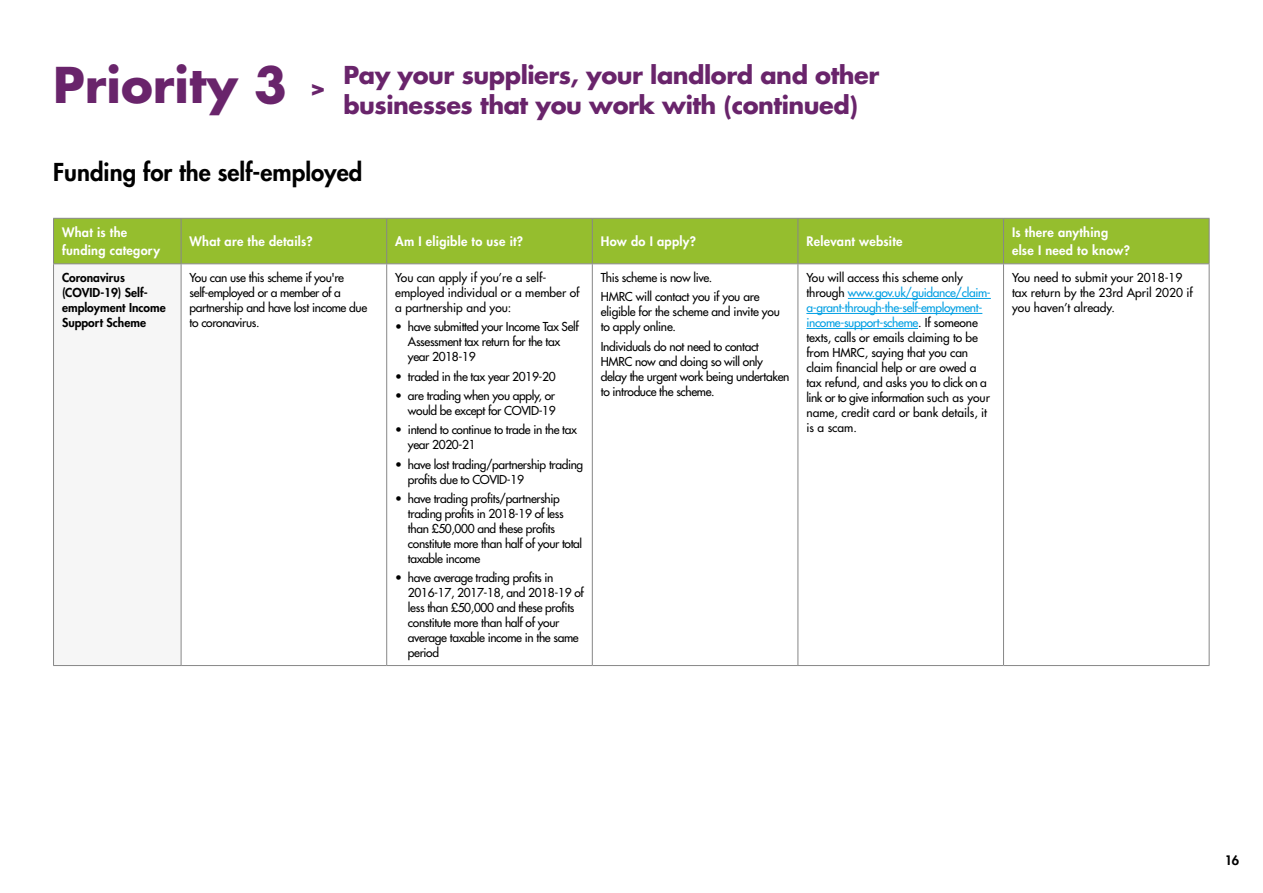
<style>
.page{position:relative;width:1263px;height:893px;background:#fff}
.page>*{position:absolute;margin:0;border:0;box-sizing:border-box;transform-origin:0 0}
.t1{font:700 48px "Futura Std";color:#69246b}
.t2{font:700 24px/30px "Futura Std";letter-spacing:-.02em;color:#69246b}
.t3{font:800 24px "Futura Std";color:#000}
.t4{font:800 12.75px/18px "Futura Std";letter-spacing:.02em;color:#fff}
.t5{font:800 12.75px "Futura Std";color:#000}
.t6{font:500 12px/15px "Futura Std";letter-spacing:-.03em;color:#000}
.t7{font:500 12px/15px "Futura Std";letter-spacing:-.01em;color:#000}
.t8{font:500 12px/15px "Futura Std";color:#000}
.t9{font:800 12px/15px "Futura Std";color:#000}
.s1{color:#009fe3}
</style>
<div class="page">
<div style="left:54px;top:219px;width:1155px;height:44px;background:#95be2e"></div>
<div style="left:54px;top:264px;width:127px;height:401px;background:#f6f6f6"></div>
<svg style="left:182px;top:264px;width:1027px;height:401px"></svg>
<hr style="left:53px;top:218px;width:128px;height:1px;background:#878787">
<hr style="left:53px;top:219px;width:1px;height:44px;background:#878787">
<hr style="left:181px;top:218px;width:206px;height:1px;background:#878787">
<hr style="left:181px;top:219px;width:1px;height:44px;background:#878787">
<hr style="left:387px;top:218px;width:205px;height:1px;background:#878787">
<hr style="left:386px;top:219px;width:1px;height:44px;background:#878787">
<hr style="left:592px;top:218px;width:206px;height:1px;background:#878787">
<hr style="left:592px;top:219px;width:1px;height:44px;background:#878787">
<hr style="left:798px;top:218px;width:205px;height:1px;background:#878787">
<hr style="left:797px;top:219px;width:1px;height:44px;background:#878787">
<hr style="left:1003px;top:218px;width:206px;height:1px;background:#878787">
<hr style="left:1003px;top:219px;width:1px;height:44px;background:#878787">
<hr style="left:1209px;top:219px;width:1px;height:44px;background:#878787">
<hr style="left:53px;top:263px;width:128px;height:1px;background:#878787">
<hr style="left:53px;top:264px;width:1px;height:401px;background:#878787">
<hr style="left:181px;top:263px;width:206px;height:1px;background:#878787">
<hr style="left:181px;top:264px;width:1px;height:401px;background:#878787">
<hr style="left:387px;top:263px;width:205px;height:1px;background:#878787">
<hr style="left:386px;top:264px;width:1px;height:401px;background:#878787">
<hr style="left:592px;top:263px;width:206px;height:1px;background:#878787">
<hr style="left:592px;top:264px;width:1px;height:401px;background:#878787">
<hr style="left:798px;top:263px;width:205px;height:1px;background:#878787">
<hr style="left:797px;top:264px;width:1px;height:401px;background:#878787">
<hr style="left:1003px;top:263px;width:206px;height:1px;background:#878787">
<hr style="left:1003px;top:264px;width:1px;height:401px;background:#878787">
<hr style="left:1209px;top:264px;width:1px;height:401px;background:#878787">
<hr style="left:53px;top:665px;width:128px;height:1px;background:#878787">
<hr style="left:181px;top:665px;width:206px;height:1px;background:#878787">
<hr style="left:387px;top:665px;width:205px;height:1px;background:#878787">
<hr style="left:592px;top:665px;width:206px;height:1px;background:#878787">
<hr style="left:798px;top:665px;width:205px;height:1px;background:#878787">
<hr style="left:1003px;top:665px;width:206px;height:1px;background:#878787">
<hr style="left:848px;top:298px;width:143px;height:1px;background:#009fe3">
<hr style="left:806px;top:313px;width:176px;height:1px;background:#009fe3">
<hr style="left:806px;top:328px;width:112px;height:1px;background:#009fe3">
<h1 class="t1" style="left:53px;top:53px;width:275px">Priority 3 <sup>&gt;</sup></h1>
<h2 class="t2" style="left:343px;top:59px;width:537px">Pay your suppliers, your landlord and other businesses that you work with (continued)</h2>
<h2 class="t3" style="left:53px;top:157px;width:311px">Funding for the self-employed</h2>
<p class="t4" style="left:62px;top:224px;width:100px">What is the funding category</p>
<p class="t4" style="left:190px;top:233px;width:125px">What are the details?</p>
<p class="t4" style="left:395px;top:233px;width:129px">Am I eligible to use it?</p>
<p class="t4" style="left:601px;top:233px;width:97px">How do I apply?</p>
<p class="t4" style="left:806px;top:233px;width:98px">Relevant website</p>
<p class="t4" style="left:1012px;top:224px;width:119px">Is there anything else I need to know?</p>
<p class="t9" style="left:62px;top:270px;width:105px">Coronavirus (COVID-19) Self&shy;employment Income<br>Support Scheme</p>
<p class="t6" style="left:190px;top:270px;width:179px">You can use this scheme if you're self-employed or a member of a partnership and have lost income due to coronavirus.</p>
<p class="t8" style="left:395px;top:270px;width:186px">You can apply if you’re a self&shy;employed individual or a member of a partnership and you:</p>
<p class="t6" style="left:601px;top:268px;width:160px;line-height:19.2px">This scheme is now live.<br>HMRC will contact you if you are</p>
<p class="t6" style="left:601px;top:305px;width:180px">eligible for the scheme and invite you to apply online.</p>
<p class="t6" style="left:601px;top:339px;width:190px">Individuals do not need to contact<br>HMRC now and doing so will only delay the urgent work being undertaken to introduce the scheme.</p>
<p class="t7" style="left:806px;top:270px;width:186px">You will access this scheme only through <span class="s1">www.gov.uk/guidance/claim&shy;a-grant-through-the-self-employment&shy;income-support-scheme</span>. If someone texts, calls or emails claiming to be from HMRC, saying that you can claim financial help or are owed a tax refund, and asks you to click on a link or to give information such as your name, credit card or bank details, it is a scam.</p>
<p class="t8" style="left:1012px;top:270px;width:182px">You need to submit your 2018-19 tax return by the 23rd April 2020 if you haven’t already.</p>
<p class="t6" style="left:408px;top:320px;width:172px;text-indent:-13px">• have submitted your Income Tax Self<br>Assessment tax return for the tax year 2018-19</p>
<p class="t6" style="left:395px;top:369px;width:162px">• traded in the tax year 2019-20</p>
<p class="t6" style="left:395px;top:388px;width:162px;text-align:right">• are trading when you apply, or would be except for COVID-19</p>
<p class="t6" style="left:408px;top:422px;width:170px;text-indent:-13px">• intend to continue to trade in the tax year 2020-21</p>
<p class="t6" style="left:408px;top:457px;width:177px;text-indent:-13px">• have lost trading/partnership trading profits due to COVID-19</p>
<p class="t6" style="left:408px;top:491px;width:176px;text-indent:-13px">• have trading profits/partnership trading profits in 2018-19 of less than £50,000 and these profits constitute more than half of your total taxable income</p>
<p class="t6" style="left:408px;top:570px;width:177px;text-indent:-13px">• have average trading profits in<br>2016-17, 2017-18, and 2018-19 of less than £50,000 and these profits constitute more than half of your average taxable income in the same period</p>
<p class="t5" style="left:1225px;top:852px;width:16px">16</p>
</div>
